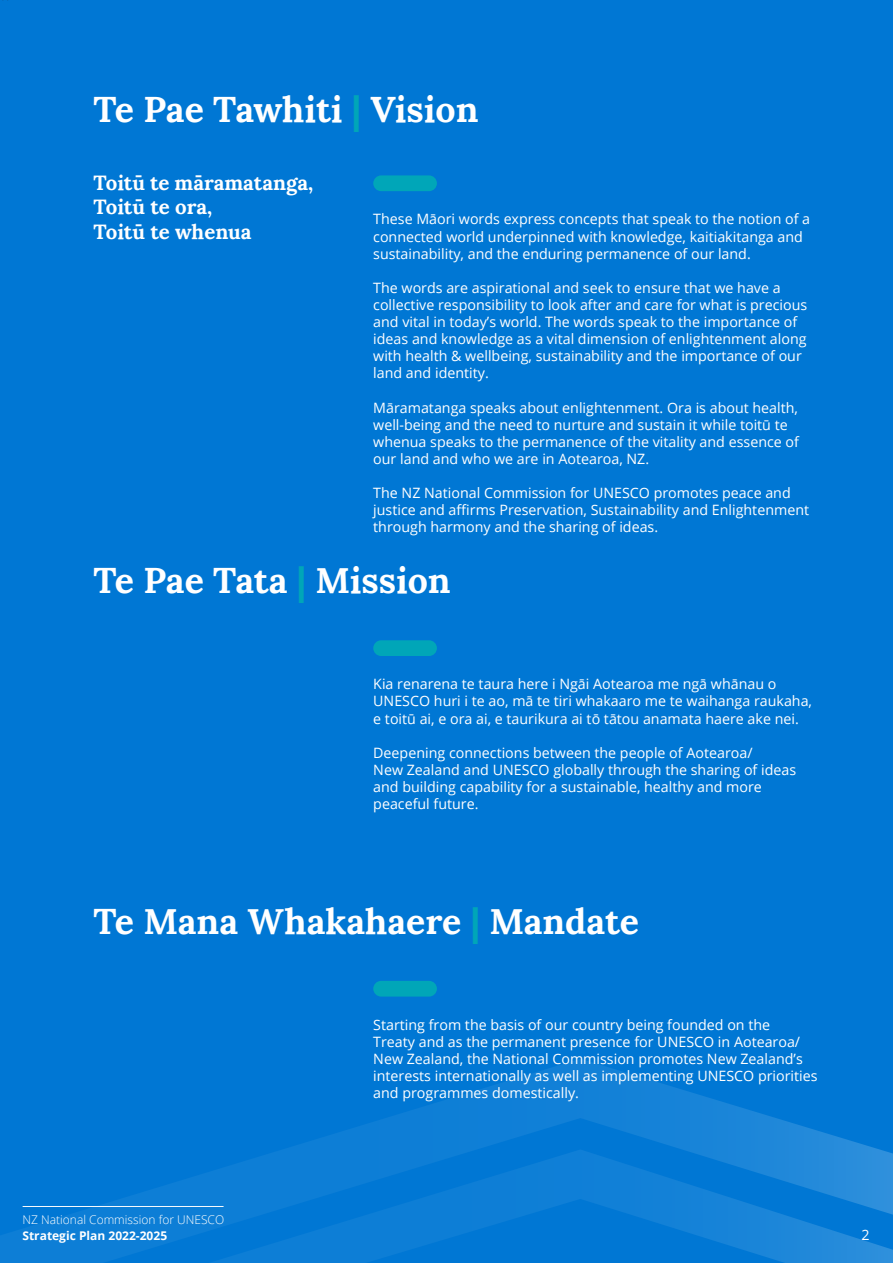
<style>
.page{position:relative;width:893px;height:1263px;background:#0077d4}
.page>*{position:absolute;margin:0;border:0;box-sizing:border-box;transform-origin:0 0}
.t1{font:700 35.7px "Lora";color:#fff}
.t2{font:700 20.4px "Lora";color:#fff}
.BodyCopy{font:14.25px/17.1px "Open Sans";color:#fff}
.t3{font:300 12px "Open Sans";color:#fff}
.t4{font:700 12px "Open Sans";color:#fff}
.s1{color:#00a6b8}
</style>
<div class="page">
<svg style="left:0;top:1059px;width:877px;height:204px"></svg>
<svg style="left:110px;top:1149px;width:783px;height:114px"></svg>
<hr style="left:22px;top:1206px;width:202px;height:1px;background:#fff">
<div style="left:373px;top:175px;width:64px;height:16px;background:#00a6b8;border-radius:8px"></div>
<div style="left:373px;top:640px;width:64px;height:16px;background:#00a6b8;border-radius:8px"></div>
<div style="left:373px;top:981px;width:64px;height:15px;background:#00a6b8;border-radius:8px"></div>
<p class="t1" style="left:94px;top:79px;width:386px">Te Pae Tawhiti <span class="s1">|</span> Vision</p>
<p class="t2" style="left:94px;top:165px;width:221px">Toitū te māramatanga,</p>
<p class="t2" style="left:94px;top:190px;width:120px">Toitū te ora,</p>
<p class="t2" style="left:94px;top:214px;width:160px">Toitū te whenua</p>
<p class="BodyCopy" style="left:373px;top:210px;width:438px">These Māori words express concepts that speak to the notion of a connected world underpinned with knowledge, kaitiakitanga and sustainability, and the enduring permanence of our land.</p>
<p class="BodyCopy" style="left:373px;top:279px;width:436px">The words are aspirational and seek to ensure that we have a collective responsibility to look after and care for what is precious and vital in today’s world. The words speak to the importance of ideas and knowledge as a vital dimension of enlightenment along with health &amp; wellbeing, sustainability and the importance of our land and identity.</p>
<p class="BodyCopy" style="left:373px;top:398px;width:427px">Māramatanga speaks about enlightenment. Ora is about health, well-being and the need to nurture and sustain it while toitū te whenua speaks to the permanence of the vitality and essence of our land and who we are in Aotearoa, NZ.</p>
<p class="BodyCopy" style="left:373px;top:484px;width:437px">The NZ National Commission for UNESCO promotes peace and justice and affirms Preservation, Sustainability and Enlightenment through harmony and the sharing of ideas.</p>
<p class="t1" style="left:94px;top:550px;width:359px">Te Pae Tata <span class="s1">|</span> Mission</p>
<p class="BodyCopy" style="left:373px;top:675px;width:440px">Kia renarena te taura here i Ngāi Aotearoa me ngā whānau o<br>UNESCO huri i te ao, mā te tiri whakaaro me te waihanga raukaha, e toitū ai, e ora ai, e taurikura ai tō tātou anamata haere ake nei.</p>
<p class="BodyCopy" style="left:373px;top:744px;width:424px">Deepening connections between the people of Aotearoa/<br>New Zealand and UNESCO globally through the sharing of ideas and building capability for a sustainable, healthy and more peaceful future.</p>
<p class="t1" style="left:94px;top:891px;width:547px">Te Mana Whakahaere <span class="s1">|</span> Mandate</p>
<p class="t3" style="left:22px;top:1211px;width:203px">NZ National Commission for UNESCO</p>
<p class="t4" style="left:22px;top:1228px;width:146px">Strategic Plan 2022-2025</p>
<p class="BodyCopy" style="left:373px;top:1016px;width:446px">Starting from the basis of our country being founded on the<br>Treaty and as the permanent presence for UNESCO in Aotearoa/ New Zealand, the National Commission promotes New Zealand’s interests internationally as well as implementing UNESCO priorities and programmes domestically.</p>
<p class="BodyCopy" style="left:861px;top:1226px;width:10px">2</p>
</div>
